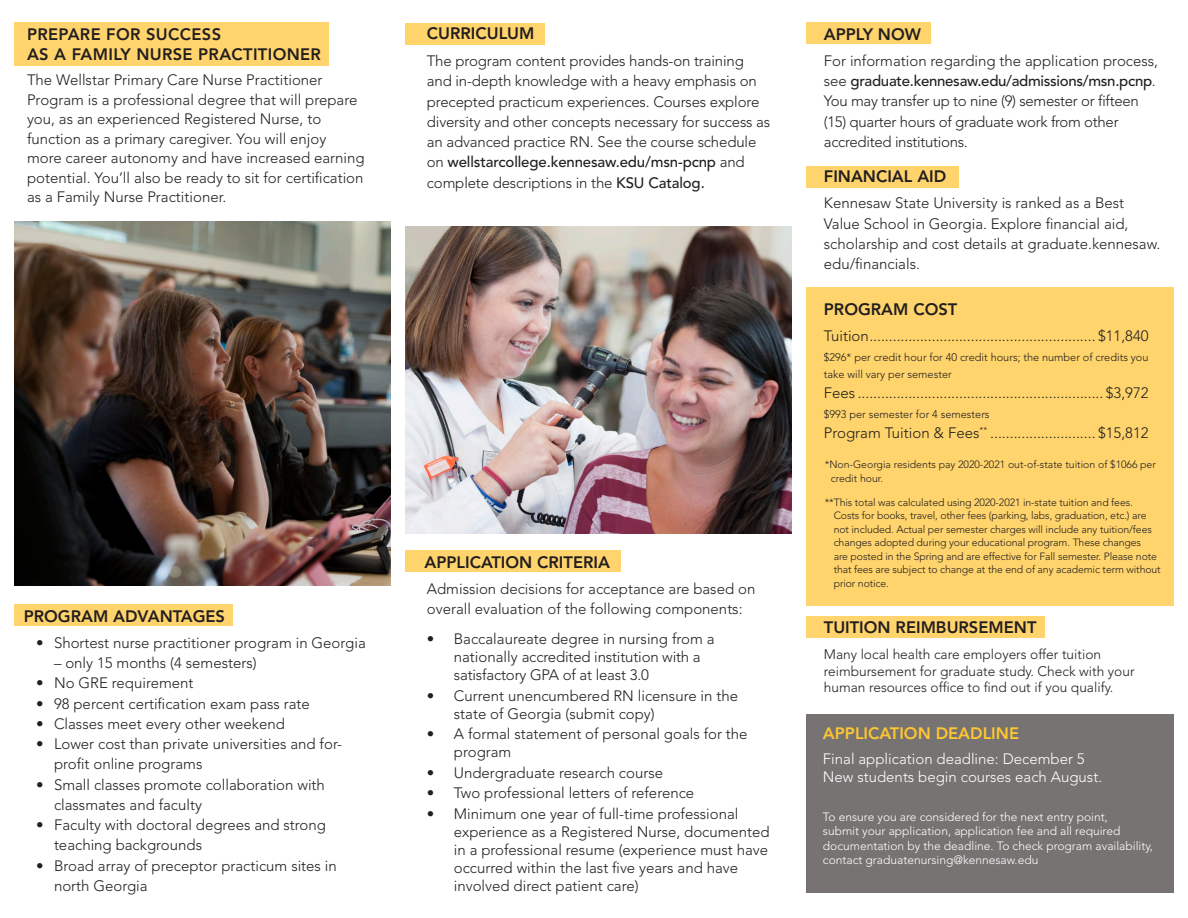
<style>
.page{position:relative;width:1188px;height:918px;background:#fff}
.page>*{position:absolute;margin:0;border:0;box-sizing:border-box;transform-origin:0 0}
.SUbheads{font:800 16.5px "Avenir";color:#231f20}
.SUbheads-2{font:800 16.5px/20.2px "Avenir";letter-spacing:.02em;color:#231f20}
.Body_Copy{font:800 16.5px "Avenir";color:#231f20}
.SUbheads-3{font:800 16.5px "Avenir";color:#ffc631}
.Body_Copy-2{font:300 15px/20.2px "Avenir";color:#231f20}
.Body_Copy-3{font:300 15px/20.2px "Avenir";letter-spacing:-.02em;color:#231f20}
.Body_Copy-4{font:300 15px "Avenir";color:#fff}
.Body_Copy-5{font:300 13.65px/16.5px "Avenir";color:#231f20}
.Body_Copy-6{font:300 12px/14.4px "Avenir";color:#fff}
.Body_Copy-7{font:300 10.95px/16.5px "Avenir";color:#231f20}
.Body_Copy-8{font:300 10.5px/13.5px "Avenir";letter-spacing:-.01em;color:#231f20}
.s1{font-weight:500}
</style>
<div class="page">
<div style="left:795px;top:287px;width:393px;height:319px;background:#ffd46c"></div>
<div style="left:799px;top:714px;width:389px;height:178px;background:#767372"></div>
<div style="left:0;top:23px;width:328px;height:43px;background:#ffd46c"></div>
<div style="left:0;top:604px;width:232px;height:22px;background:#ffd46c"></div>
<div style="left:400px;top:23px;width:144px;height:22px;background:#ffd46c"></div>
<div style="left:399px;top:550px;width:222px;height:22px;background:#ffd46c"></div>
<div style="left:799px;top:22px;width:132px;height:22px;background:#ffd46c"></div>
<div style="left:799px;top:166px;width:159px;height:21px;background:#ffd46c"></div>
<div style="left:799px;top:616px;width:245px;height:22px;background:#ffd46c"></div>
<img style="left:14px;top:221px;width:377px;height:364px">
<img style="left:405px;top:227px;width:387px;height:307px">
<div style="left:0;top:1px;width:14px;height:917px;background:#fff"></div>
<div style="left:1174px;top:1px;width:14px;height:917px;background:#fff"></div>
<div style="left:392px;top:0;width:13px;height:918px;background:#fff"></div>
<div style="left:793px;top:0;width:13px;height:916px;background:#fff"></div>
<p class="SUbheads-2" style="left:27px;top:24px;width:296px">PREPARE FOR SUCCESS<br>AS A FAMILY NURSE PRACTITIONER</p>
<p class="Body_Copy-2" style="left:27px;top:70px;width:339px;line-height:19.5px">The Wellstar Primary Care Nurse Practitioner Program is a professional degree that will prepare you, as an experienced Registered Nurse, to function as a primary caregiver. You will enjoy more career autonomy and have increased earning potential. You’ll also be ready to sit for certification as a Family Nurse Practitioner.</p>
<p class="SUbheads" style="left:24px;top:606px;width:203px">PROGRAM ADVANTAGES</p>
<p class="Body_Copy-2" style="left:36px;top:633px;width:331px">• Shortest nurse practitioner program in Georgia</p>
<p class="Body_Copy-2" style="left:54px;top:653px;width:204px">– only 15 months (4 semesters)</p>
<p class="Body_Copy-2" style="left:36px;top:673px;width:159px">• No GRE requirement</p>
<p class="Body_Copy-2" style="left:36px;top:693px;width:275px">• 98 percent certification exam pass rate</p>
<p class="Body_Copy-2" style="left:36px;top:714px;width:250px">• Classes meet every other weekend</p>
<p class="Body_Copy-2" style="left:54px;top:734px;width:290px;text-indent:-18px">• Lower cost than private universities and for&shy;profit online programs</p>
<p class="Body_Copy-2" style="left:54px;top:774px;width:272px;text-indent:-18px">• Small classes promote collaboration with classmates and faculty</p>
<p class="Body_Copy-2" style="left:54px;top:815px;width:274px;text-indent:-18px">• Faculty with doctoral degrees and strong teaching backgrounds</p>
<p class="Body_Copy-2" style="left:54px;top:855px;width:284px;text-indent:-18px">• Broad array of preceptor practicum sites in north Georgia</p>
<p class="SUbheads" style="left:427px;top:24px;width:109px">CURRICULUM</p>
<p class="Body_Copy-2" style="left:427px;top:51px;width:345px">The program content provides hands-on training and in-depth knowledge with a heavy emphasis on precepted practicum experiences. Courses explore diversity and other concepts necessary for success as an advanced practice RN. See the course schedule on <span class="s1">wellstarcollege.kennesaw.edu/msn-pcnp</span> and complete descriptions in the <span class="s1">KSU Catalog.</span></p>
<p class="SUbheads" style="left:425px;top:552px;width:187px">APPLICATION CRITERIA</p>
<p class="Body_Copy-2" style="left:427px;top:579px;width:330px">Admission decisions for acceptance are based on overall evaluation of the following components:</p>
<p class="Body_Copy-2" style="left:454px;top:630px;width:262px;line-height:18px;text-indent:-27px">• Baccalaureate degree in nursing from a nationally accredited institution with a satisfactory GPA of at least 3.0</p>
<p class="Body_Copy-2" style="left:454px;top:687px;width:286px;line-height:18px;text-indent:-27px">• Current unencumbered RN licensure in the state of Georgia (submit copy)</p>
<p class="Body_Copy-2" style="left:454px;top:725px;width:295px;line-height:18px;text-indent:-27px">• A formal statement of personal goals for the program</p>
<p class="Body_Copy-2" style="left:427px;top:762px;width:238px">• Undergraduate research course</p>
<p class="Body_Copy-2" style="left:427px;top:783px;width:269px">• Two professional letters of reference</p>
<p class="Body_Copy-2" style="left:454px;top:804px;width:317px;line-height:18px;text-indent:-27px">• Minimum one year of full-time professional experience as a Registered Nurse, documented in a professional resume (experience must have occurred within the last five years and have involved direct patient care)</p>
<p class="SUbheads" style="left:824px;top:24px;width:99px">APPLY NOW</p>
<p class="Body_Copy-3" style="left:824px;top:51px;width:336px">For information regarding the application process, see <span class="s1">graduate.kennesaw.edu/admissions/msn.pcnp</span>.<br>You may transfer up to nine (9) semester or fifteen (15) quarter hours of graduate work from other accredited institutions.</p>
<p class="SUbheads" style="left:824px;top:166px;width:124px">FINANCIAL AID</p>
<p class="Body_Copy-2" style="left:824px;top:193px;width:338px">Kennesaw State University is ranked as a Best Value School in Georgia. Explore financial aid, scholarship and cost details at graduate.kennesaw. edu/financials.</p>
<p class="SUbheads" style="left:824px;top:299px;width:135px">PROGRAM COST</p>
<p class="Body_Copy-2" style="left:824px;top:326px;width:326px">Tuition.......................................................... $11,840</p>
<p class="Body_Copy-7" style="left:824px;top:349px;width:326px">$296* per credit hour for 40 credit hours; the number of credits you take will vary per semester</p>
<p class="Body_Copy-2" style="left:824px;top:383px;width:326px">Fees ............................................................... $3,972</p>
<p class="Body_Copy-7" style="left:824px;top:406px;width:167px">$993 per semester for 4 semesters</p>
<p class="Body_Copy-2" style="left:824px;top:423px;width:326px">Program Tuition &amp; Fees<sup>**</sup> ........................... $15,812</p>
<p class="Body_Copy-8" style="left:831px;top:458px;width:327px;text-indent:-6px">*Non-Georgia residents pay 2020-2021 out-of-state tuition of $1066 per credit hour.</p>
<p class="Body_Copy-8" style="left:834px;top:496px;width:329px;text-indent:-9px">**This total was calculated using 2020-2021 in-state tuition and fees.<br>Costs for books, travel, other fees (parking, labs, graduation, etc.) are not included. Actual per semester charges will include any tuition/fees changes adopted during your educational program. These changes<br>are posted in the Spring and are effective for Fall semester. Please note that fees are subject to change at the end of any academic term without prior notice.</p>
<p class="Body_Copy" style="left:824px;top:618px;width:214px">TUITION REIMBURSEMENT</p>
<p class="Body_Copy-5" style="left:824px;top:646px;width:312px">Many local health care employers offer tuition reimbursement for graduate study. Check with your human resources office to find out if you qualify.</p>
<p class="SUbheads-3" style="left:823px;top:724px;width:198px">APPLICATION DEADLINE</p>
<p class="Body_Copy-4" style="left:823px;top:750px;width:263px">Final application deadline: December 5</p>
<p class="Body_Copy-4" style="left:823px;top:768px;width:281px">New students begin courses each August.</p>
<p class="Body_Copy-6" style="left:823px;top:810px;width:332px">To ensure you are considered for the next entry point,<br>submit your application, application fee and all required documentation by the deadline. To check program availability, contact graduatenursing@kennesaw.edu</p>
</div>
